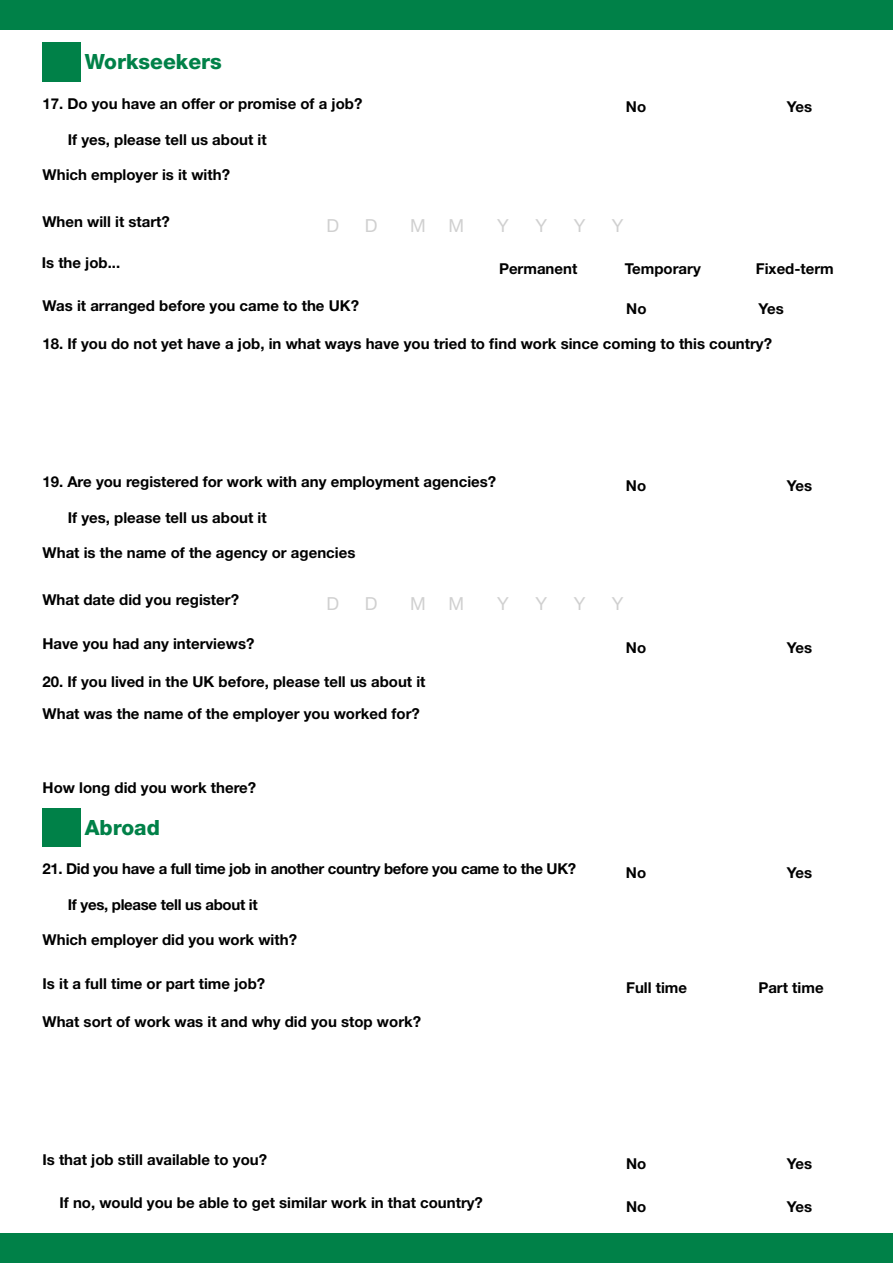
<style>
.page{position:relative;width:893px;height:1263px;background:#fff}
.page>*{position:absolute;margin:0;border:0;box-sizing:border-box;transform-origin:0 0}
.t1{font:800 21px "Helvetica Neue LT Std";color:#008148}
.t2{font:18px "Helvetica Neue LT Std";color:#d0d0d0}
.t3{font:700 15px "Helvetica Neue LT Std";color:#000}
.t4{font:700 15px "Helvetica Neue LT Std";letter-spacing:-.02em;color:#000}
</style>
<div class="page">
<div style="left:0;top:0;width:893px;height:30px;background:#008148"></div>
<div style="left:0;top:1233px;width:893px;height:30px;background:#008148"></div>
<div style="left:42px;top:43px;width:39px;height:38px;background:#008148"></div>
<div style="left:42px;top:808px;width:39px;height:38px;background:#008148"></div>
<div style="left:42px;top:44px;width:39px;height:38px;background:#008148"></div>
<h1 class="t1" style="left:85px;top:49px;width:138px">Workseekers</h1>
<p class="t3" style="left:42px;top:94px;width:322px">17. Do you have an offer or promise of a job?</p>
<p class="t3" style="left:68px;top:130px;width:200px">If yes, please tell us about it</p>
<p class="t3" style="left:43px;top:165px;width:189px">Which employer is it with?</p>
<p class="t3" style="left:626px;top:98px;width:22px">No</p>
<p class="t3" style="left:787px;top:98px;width:27px">Yes</p>
<p class="t3" style="left:42px;top:212px;width:129px">When will it start?</p>
<p class="t2" style="left:327px;top:215px;width:14px">D</p>
<p class="t2" style="left:365px;top:215px;width:14px">D</p>
<p class="t2" style="left:410px;top:215px;width:17px">M</p>
<p class="t2" style="left:448px;top:215px;width:17px">M</p>
<p class="t2" style="left:497px;top:215px;width:13px">Y</p>
<p class="t2" style="left:535px;top:215px;width:13px">Y</p>
<p class="t2" style="left:574px;top:215px;width:13px">Y</p>
<p class="t2" style="left:612px;top:215px;width:13px">Y</p>
<p class="t3" style="left:42px;top:253px;width:80px">Is the job...</p>
<p class="t3" style="left:499px;top:259px;width:80px">Permanent</p>
<p class="t3" style="left:625px;top:259px;width:78px">Temporary</p>
<p class="t3" style="left:756px;top:259px;width:80px">Fixed-term</p>
<p class="t3" style="left:43px;top:296px;width:318px">Was it arranged before you came to the UK?</p>
<p class="t3" style="left:626px;top:300px;width:22px">No</p>
<p class="t3" style="left:758px;top:300px;width:27px">Yes</p>
<p class="t3" style="left:43px;top:334px;width:731px">18. If you do not yet have a job, in what ways have you tried to find work since coming to this country?</p>
<p class="t3" style="left:42px;top:472px;width:455px">19. Are you registered for work with any employment agencies?</p>
<p class="t3" style="left:68px;top:508px;width:200px">If yes, please tell us about it</p>
<p class="t3" style="left:43px;top:544px;width:314px">What is the name of the agency or agencies</p>
<p class="t3" style="left:626px;top:476px;width:22px">No</p>
<p class="t3" style="left:787px;top:476px;width:27px">Yes</p>
<p class="t3" style="left:42px;top:590px;width:198px">What date did you register?</p>
<p class="t2" style="left:327px;top:593px;width:14px">D</p>
<p class="t2" style="left:365px;top:593px;width:14px">D</p>
<p class="t2" style="left:410px;top:593px;width:17px">M</p>
<p class="t2" style="left:448px;top:593px;width:17px">M</p>
<p class="t2" style="left:497px;top:593px;width:13px">Y</p>
<p class="t2" style="left:535px;top:593px;width:13px">Y</p>
<p class="t2" style="left:574px;top:593px;width:13px">Y</p>
<p class="t2" style="left:612px;top:593px;width:13px">Y</p>
<p class="t3" style="left:42px;top:634px;width:213px">Have you had any interviews?</p>
<p class="t3" style="left:626px;top:638px;width:22px">No</p>
<p class="t3" style="left:787px;top:638px;width:27px">Yes</p>
<p class="t3" style="left:43px;top:672px;width:385px">20. If you lived in the UK before, please tell us about it</p>
<p class="t3" style="left:43px;top:704px;width:379px">What was the name of the employer you worked for?</p>
<p class="t3" style="left:43px;top:778px;width:215px">How long did you work there?</p>
<h1 class="t1" style="left:85px;top:815px;width:77px">Abroad</h1>
<p class="t4" style="left:42px;top:859px;width:535px">21. Did you have a full time job in another country before you came to the UK?</p>
<p class="t4" style="left:68px;top:895px;width:191px">If yes, please tell us about it</p>
<p class="t3" style="left:43px;top:930px;width:256px">Which employer did you work with?</p>
<p class="t3" style="left:626px;top:863px;width:22px">No</p>
<p class="t3" style="left:787px;top:863px;width:27px">Yes</p>
<p class="t3" style="left:43px;top:974px;width:224px">Is it a full time or part time job?</p>
<p class="t3" style="left:626px;top:978px;width:63px">Full time</p>
<p class="t3" style="left:758px;top:978px;width:67px">Part time</p>
<p class="t3" style="left:43px;top:1012px;width:380px">What sort of work was it and why did you stop work?</p>
<p class="t3" style="left:42px;top:1151px;width:226px">Is that job still available to you?</p>
<p class="t3" style="left:626px;top:1154px;width:22px">No</p>
<p class="t3" style="left:787px;top:1154px;width:27px">Yes</p>
<p class="t3" style="left:59px;top:1193px;width:425px">If no, would you be able to get similar work in that country?</p>
<p class="t3" style="left:626px;top:1197px;width:22px">No</p>
<p class="t3" style="left:787px;top:1197px;width:27px">Yes</p>
</div>
